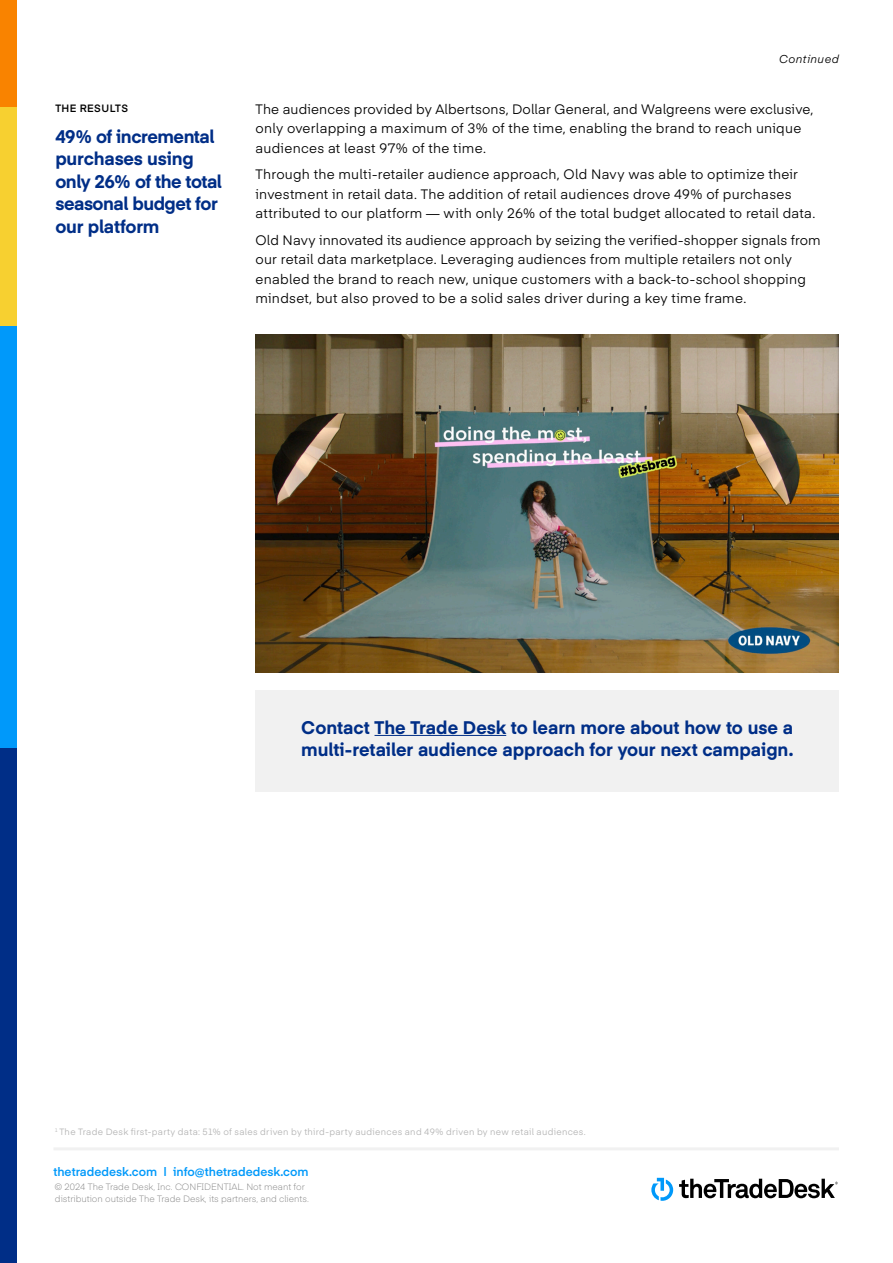
<style>
.page{position:relative;width:893px;height:1263px;background:#fff}
.page>*{position:absolute;margin:0;border:0;box-sizing:border-box;transform-origin:0 0}
.t1{font:700 18px/22.5px "Eina 04";letter-spacing:-.005em;color:#002e87}
.t2{font:700 18px/22.5px "Eina 04";letter-spacing:-.025em;color:#002e87}
.Body_copy{font:13.5px/19.5px "Eina 04";letter-spacing:.015em;color:#000}
.t3{font:600 12px "Eina 04";color:#0099fa}
.Body_copy-2{font:italic 11.25px "Eina 04";letter-spacing:.035em;color:#000}
.Eyebrow{font:600 10.5px "Eina 04";letter-spacing:.04em;color:#000}
.t4{font:300 9px/12px "Eina 04";color:#808080}
.Body_copy-3{font:9px "Eina 04";letter-spacing:.035em;color:#b3b3b3}
</style>
<div class="page">
<img style="left:0;top:0;width:16px;height:1263px">
<hr style="left:53px;top:1147px;width:786px;height:3px;background:#f1f1f1">
<svg style="left:651px;top:1178px;width:22px;height:23px"></svg>
<svg style="left:679px;top:1179px;width:159px;height:19px"></svg>
<div style="left:256px;top:690px;width:583px;height:102px;background:#f1f1f1"></div>
<hr style="left:374px;top:735px;width:132px;height:1px;background:#002e87">
<img style="left:256px;top:334px;width:583px;height:338px">
<p class="Eyebrow" style="left:55px;top:100px;width:74px">THE RESULTS</p>
<p class="t2" style="left:55px;top:124px;width:168px">49% of incremental purchases using only 26% of the total seasonal budget for our platform</p>
<p class="Body_copy-2" style="left:779px;top:50px;width:61px">Continued</p>
<p class="Body_copy" style="left:256px;top:98px;width:559px">The audiences provided by Albertsons, Dollar General, and Walgreens were exclusive, only overlapping a maximum of 3% of the time, enabling the brand to reach unique audiences at least 97% of the time.</p>
<p class="Body_copy" style="left:256px;top:164px;width:561px">Through the multi-retailer audience approach, Old Navy was able to optimize their investment in retail data. The addition of retail audiences drove 49% of purchases attributed to our platform — with only 26% of the total budget allocated to retail data.</p>
<p class="Body_copy" style="left:256px;top:229px;width:567px">Old Navy innovated its audience approach by seizing the verified-shopper signals from our retail data marketplace. Leveraging audiences from multiple retailers not only enabled the brand to reach new, unique customers with a back-to-school shopping mindset, but also proved to be a solid sales driver during a key time frame.</p>
<p class="t1" style="left:301px;top:715px;width:494px">Contact The Trade Desk to learn more about how to use a multi-retailer audience approach for your next campaign.</p>
<p class="Body_copy-3" style="left:55px;top:1125px;width:532px"><sup>1</sup> The Trade Desk first-party data: 51% of sales driven by third-party audiences and 49% driven by new retail audiences.</p>
<p class="t3" style="left:53px;top:1162px;width:257px">thetradedesk.com | info@thetradedesk.com</p>
<p class="t4" style="left:55px;top:1180px;width:255px">© 2024 The Trade Desk, Inc. CONFIDENTIAL. Not meant for distribution outside The Trade Desk, its partners, and clients.</p>
</div>
